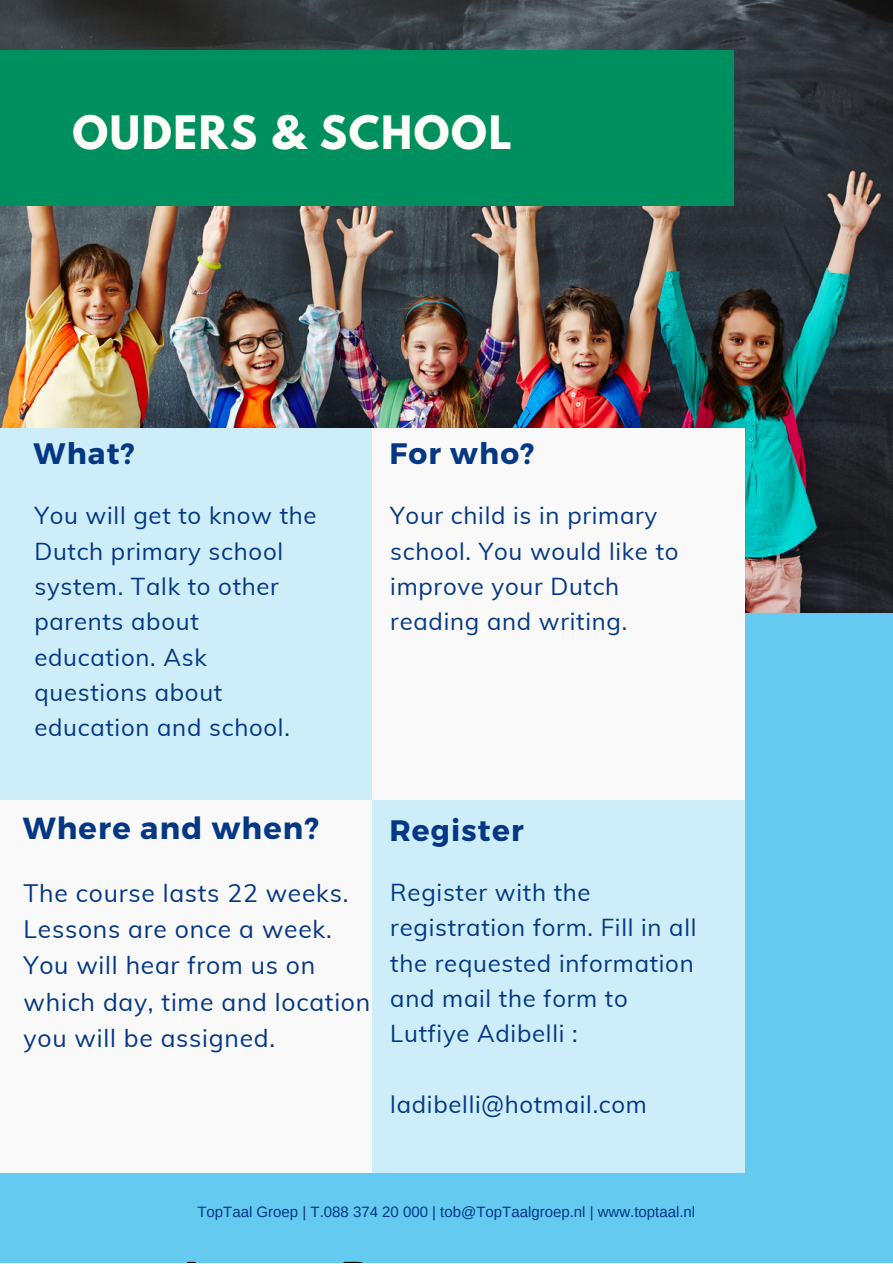
<style>
.page{position:relative;width:893px;height:1264px;background:#fff}
.page>*{position:absolute;margin:0;border:0;box-sizing:border-box;transform-origin:0 0}
.t1{font:700 40.8px "League Spartan";letter-spacing:.04em;color:#fffff9}
.t2{font:700 30.45px "Montserrat";letter-spacing:.04em;color:#043784}
.t3{font:700 29.55px "Montserrat";letter-spacing:.04em;color:#043784}
.t4{font:24.75px/36.5px "Muli";letter-spacing:.03em;color:#043784}
.t5{font:24px/35.2px "Muli";letter-spacing:.03em;color:#043784}
.t6{font:15px "Arimo";color:#043784}
</style>
<div class="page">
<div style="left:0;top:0;width:892px;height:1262px;background:#64caf0"></div>
<img style="left:0;top:0;width:892px;height:613px">
<div style="left:0;top:50px;width:733px;height:155px;background:#009060"></div>
<div style="left:0;top:428px;width:372px;height:372px;background:#cdeef8"></div>
<div style="left:372px;top:428px;width:372px;height:372px;background:#f9f9f9"></div>
<div style="left:0;top:800px;width:372px;height:373px;background:#f9f9f9"></div>
<div style="left:372px;top:800px;width:372px;height:373px;background:#cdeef8"></div>
<p class="t1" style="left:72px;top:112px;width:440px">OUDERS &amp; SCHOOL</p>
<p class="t3" style="left:34px;top:434px;width:103px">What?</p>
<p class="t5" style="left:34px;top:497px;width:284px">You will get to know the<br>Dutch primary school system. Talk to other parents about education. Ask questions about education and school.</p>
<p class="t3" style="left:389px;top:434px;width:146px">For who?</p>
<p class="t5" style="left:390px;top:497px;width:290px">Your child is in primary school. You would like to improve your Dutch reading and writing.</p>
<p class="t2" style="left:23px;top:808px;width:298px">Where and when?</p>
<p class="t4" style="left:24px;top:874px;width:348px">The course lasts 22 weeks.<br>Lessons are once a week.<br>You will hear from us on which day, time and location you will be assigned.</p>
<p class="t3" style="left:389px;top:810px;width:136px">Register</p>
<p class="t5" style="left:390px;top:874px;width:308px">Register with the registration form. Fill in all the requested information and mail the form to<br>Lutfiye Adibelli :</p>
<p class="t5" style="left:390px;top:1086px;width:258px">ladibelli@hotmail.com</p>
<p class="t6" style="left:197px;top:1202px;width:499px">TopTaal Groep | T.088 374 20 000 | tob@TopTaalgroep.nl | www.toptaal.nl</p>
</div>
